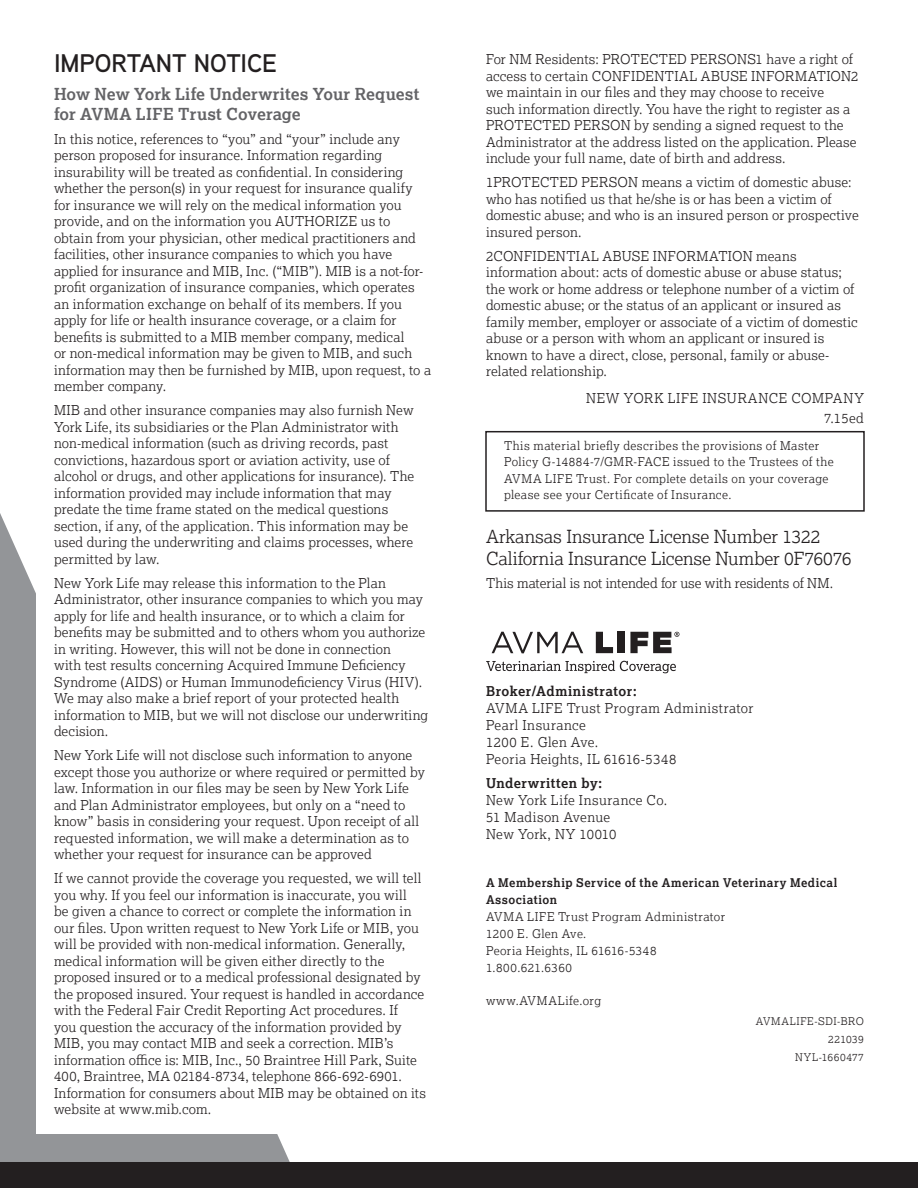
<style>
.page{position:relative;width:918px;height:1188px;background:#fff}
.page>*{position:absolute;margin:0;border:0;box-sizing:border-box;transform-origin:0 0}
.Head{font:600 25.5px "Aaux Next";letter-spacing:-.01em;color:#231f20}
.Text{font:300 18px "Lexia";letter-spacing:-.01em;color:#231f20}
.Subhead{font:700 16.5px/19.5px "Lexia";letter-spacing:.005em;color:#636366}
.Back_Page{font:300 13.5px/16.5px "Lexia";letter-spacing:.01em;color:#231f20}
.Text-2{font:300 13.5px/17px "Lexia";letter-spacing:.025em;color:#231f20}
.Text-3{font:300 13.5px "Lexia";color:#231f20}
.Text-4{font:300 13.5px "Lexia";letter-spacing:.055em;color:#231f20}
.Text-5{font:300 12px/16.5px "Lexia";letter-spacing:.035em;color:#231f20}
.Disclaimer{font:700 12px/16.8px "Lexia";letter-spacing:.04em;color:#231f20}
.Disclaimer-2{font:300 12px/16.8px "Lexia";letter-spacing:.04em;color:#231f20}
.Disclaimer-3{font:300 10.5px "Lexia";letter-spacing:.05em;color:#231f20}
.s1{font-weight:700}
.s2{font-weight:300}
</style>
<div class="page">
<div style="left:0;top:513px;width:290px;height:649px;background:#939598"></div>
<div style="left:0;top:1162px;width:918px;height:26px;background:#231f20"></div>
<div style="left:36px;top:36px;width:414px;height:1098px;background:#fff"></div>
<div style="left:485px;top:431px;width:380px;height:81px;border:2px solid #231f20"></div>
<svg style="left:492px;top:632px;width:91px;height:21px"></svg>
<svg style="left:596px;top:632px;width:17px;height:21px"></svg>
<div style="left:618px;top:632px;width:7px;height:21px;background:#231f20"></div>
<svg style="left:630px;top:632px;width:49px;height:21px"></svg>
<svg style="left:486px;top:661px;width:190px;height:12px"></svg>
<p class="Head" style="left:54px;top:45px;width:224px">IMPORTANT NOTICE</p>
<p class="Subhead" style="left:54px;top:84px;width:367px">How New York Life Underwrites Your Request for AVMA LIFE Trust Coverage</p>
<p class="Back_Page" style="left:54px;top:130px;width:379px">In this notice, references to “you” and “your” include any person proposed for insurance. Information regarding insurability will be treated as confidential. In considering whether the person(s) in your request for insurance qualify for insurance we will rely on the medical information you provide, and on the information you AUTHORIZE us to obtain from your physician, other medical practitioners and facilities, other insurance companies to which you have applied for insurance and MIB, Inc. (“MIB”). MIB is a not-for&shy;profit organization of insurance companies, which operates an information exchange on behalf of its members. If you apply for life or health insurance coverage, or a claim for benefits is submitted to a MIB member company, medical<br>or non-medical information may be given to MIB, and such information may then be furnished by MIB, upon request, to a member company.</p>
<p class="Back_Page" style="left:54px;top:402px;width:362px">MIB and other insurance companies may also furnish New York Life, its subsidiaries or the Plan Administrator with non-medical information (such as driving records, past convictions, hazardous sport or aviation activity, use of alcohol or drugs, and other applications for insurance). The information provided may include information that may predate the time frame stated on the medical questions section, if any, of the application. This information may be used during the underwriting and claims processes, where permitted by law.</p>
<p class="Back_Page" style="left:54px;top:574px;width:376px">New York Life may release this information to the Plan Administrator, other insurance companies to which you may apply for life and health insurance, or to which a claim for benefits may be submitted and to others whom you authorize in writing. However, this will not be done in connection<br>with test results concerning Acquired Immune Deficiency Syndrome (AIDS) or Human Immunodeficiency Virus (HIV).<br>We may also make a brief report of your protected health information to MIB, but we will not disclose our underwriting decision.</p>
<p class="Back_Page" style="left:54px;top:747px;width:372px">New York Life will not disclose such information to anyone except those you authorize or where required or permitted by law. Information in our files may be seen by New York Life and Plan Administrator employees, but only on a “need to know” basis in considering your request. Upon receipt of all requested information, we will make a determination as to whether your request for insurance can be approved</p>
<p class="Back_Page" style="left:54px;top:870px;width:373px">If we cannot provide the coverage you requested, we will tell you why. If you feel our information is inaccurate, you will<br>be given a chance to correct or complete the information in our files. Upon written request to New York Life or MIB, you will be provided with non-medical information. Generally, medical information will be given either directly to the proposed insured or to a medical professional designated by the proposed insured. Your request is handled in accordance with the Federal Fair Credit Reporting Act procedures. If<br>you question the accuracy of the information provided by MIB, you may contact MIB and seek a correction. MIB’s information office is: MIB, Inc., 50 Braintree Hill Park, Suite 400, Braintree, MA 02184-8734, telephone 866-692-6901.<br>Information for consumers about MIB may be obtained on its website at www.mib.com.</p>
<p class="Back_Page" style="left:486px;top:51px;width:374px">For NM Residents: PROTECTED PERSONS1 have a right of access to certain CONFIDENTIAL ABUSE INFORMATION2 we maintain in our files and they may choose to receive<br>such information directly. You have the right to register as a PROTECTED PERSON by sending a signed request to the Administrator at the address listed on the application. Please include your full name, date of birth and address.</p>
<p class="Back_Page" style="left:486px;top:174px;width:374px">1PROTECTED PERSON means a victim of domestic abuse: who has notified us that he/she is or has been a victim of domestic abuse; and who is an insured person or prospective insured person.</p>
<p class="Back_Page" style="left:486px;top:247px;width:373px">2CONFIDENTIAL ABUSE INFORMATION means information about: acts of domestic abuse or abuse status; the work or home address or telephone number of a victim of domestic abuse; or the status of an applicant or insured as family member, employer or associate of a victim of domestic abuse or a person with whom an applicant or insured is known to have a direct, close, personal, family or abuse&shy;related relationship.</p>
<p class="Text-4" style="left:586px;top:390px;width:279px">NEW YORK LIFE INSURANCE COMPANY</p>
<p class="Text-2" style="left:824px;top:409px;width:41px">7.15ed</p>
<p class="Text-5" style="left:504px;top:437px;width:331px">This material briefly describes the provisions of Master Policy G-14884-7/GMR-FACE issued to the Trustees of the AVMA LIFE Trust. For complete details on your coverage please see your Certificate of Insurance.</p>
<p class="Text" style="left:486px;top:525px;width:336px">Arkansas Insurance License Number 1322</p>
<p class="Text" style="left:486px;top:547px;width:367px">California Insurance License Number 0F76076</p>
<p class="Text-3" style="left:486px;top:574px;width:349px">This material is not intended for use with residents of NM.</p>
<p class="Text-2" style="left:486px;top:682px;width:269px"><span class="s1">Broker/Administrator:<br></span>AVMA LIFE Trust Program Administrator</p>
<p class="Text-2" style="left:486px;top:716px;width:101px">Pearl Insurance</p>
<p class="Text-2" style="left:486px;top:733px;width:114px">1200 E. Glen Ave.</p>
<p class="Text-2" style="left:486px;top:750px;width:192px">Peoria Heights, IL 61616-5348</p>
<p class="Text-2" style="left:486px;top:774px;width:183px"><span class="s1">Underwritten by:<br></span>New York Life Insurance Co.<br>51 Madison Avenue<br>New York, NY 10010</p>
<p class="Disclaimer" style="left:486px;top:874px;width:353px">A Membership Service of the American Veterinary Medical<br>Association<br><span class="s2">AVMA LIFE Trust Program Administrator<br>1200 E. Glen Ave.</span></p>
<p class="Disclaimer-2" style="left:486px;top:942px;width:172px">Peoria Heights, IL 61616-5348<br>1.800.621.6360</p>
<p class="Disclaimer-2" style="left:486px;top:992px;width:117px">www.AVMALife.org</p>
<p class="Disclaimer-3" style="left:756px;top:1015px;width:110px">AVMALIFE-SDI-BRO</p>
<p class="Disclaimer-3" style="left:828px;top:1033px;width:37px">221039</p>
<p class="Disclaimer-3" style="left:795px;top:1051px;width:70px">NYL-1660477</p>
</div>
